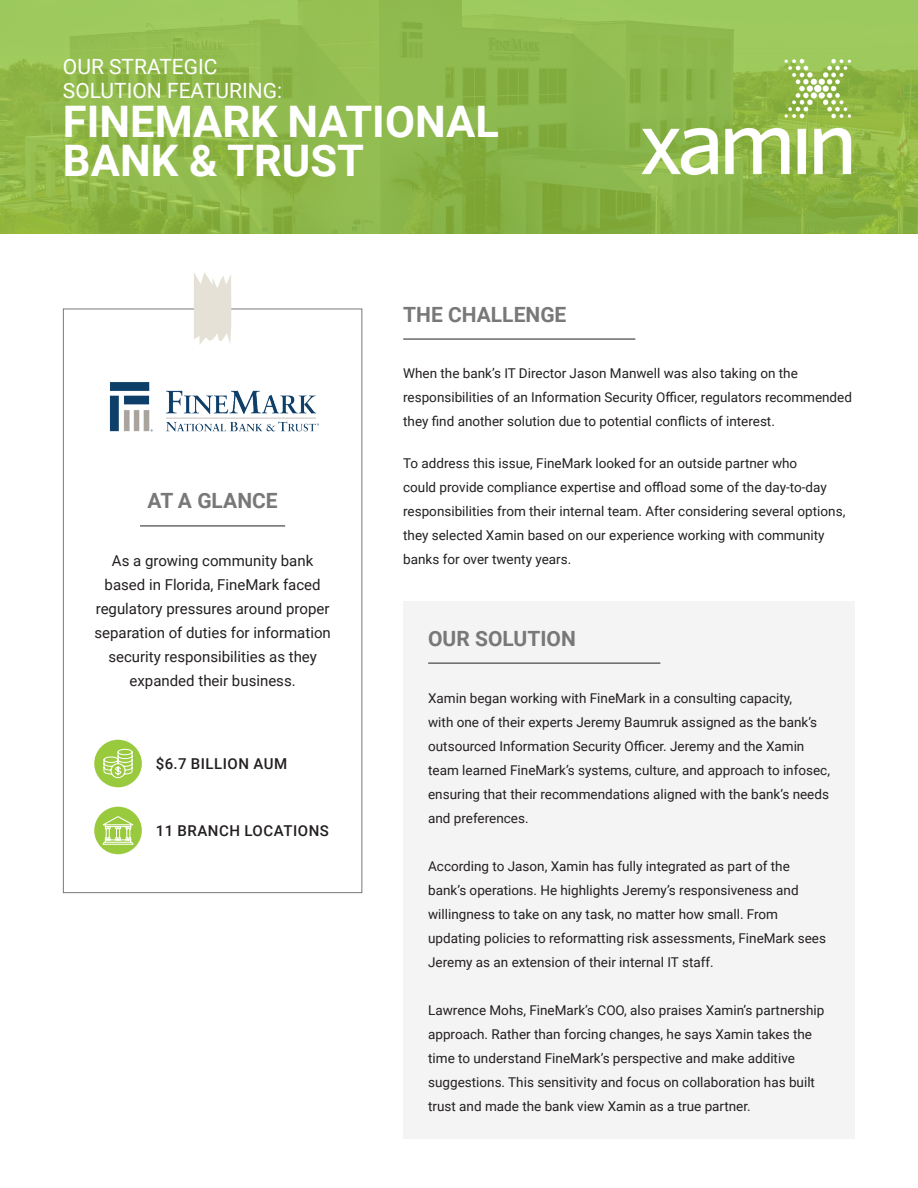
<style>
.page{position:relative;width:918px;height:1188px;background:#fff}
.page>*{position:absolute;margin:0;border:0;box-sizing:border-box;transform-origin:0 0}
.t1{font:700 43.5px/39px "Roboto";color:#fff}
.t2{font:700 21px "Roboto";color:#797878}
.t3{font:21px/24px "Roboto";color:#fff}
.t4{font:15px/24px "Roboto";color:#231f20;text-align:center}
.t5{font:500 15px "Roboto";letter-spacing:.035em;color:#231f20}
.t6{font:13.5px/24px "Roboto";color:#231f20}
</style>
<div class="page">
<svg style="left:0;top:0;width:918px;height:233px;background:#8fb94c"></svg>
<img style="left:635px;top:55px;width:220px;height:123px">
<hr style="left:403px;top:339px;width:232px;height:1px;background:#231f20">
<div style="left:403px;top:602px;width:452px;height:537px;background:#f4f4f4"></div>
<hr style="left:428px;top:663px;width:232px;height:1px;background:#231f20">
<img style="left:109px;top:382px;width:210px;height:50px">
<svg style="left:194px;top:272px;width:38px;height:73px"></svg>
<div style="left:94px;top:740px;width:48px;height:47px;background:#99ca3e;border-radius:50%"></div>
<svg style="left:103px;top:748px;width:30px;height:31px"></svg>
<div style="left:94px;top:807px;width:48px;height:47px;background:#99ca3e;border-radius:50%"></div>
<svg style="left:99px;top:815px;width:38px;height:30px"></svg>
<hr style="left:140px;top:526px;width:145px;height:1px;background:#231f20">
<h2 class="t3" style="left:63px;top:53px;width:221px">OUR STRATEGIC<br>SOLUTION FEATURING:</h2>
<h1 class="t1" style="left:63px;top:100px;width:437px">FINEMARK NATIONAL<br>BANK &amp; TRUST</h1>
<h2 class="t2" style="left:147px;top:486px;width:132px">AT A GLANCE</h2>
<p class="t4" style="left:94px;top:549px;width:238px">As a growing community bank based in Florida, FineMark faced regulatory pressures around proper separation of duties for information security responsibilities as they expanded their business.</p>
<p class="t5" style="left:156px;top:753px;width:133px">$6.7 BILLION AUM</p>
<p class="t5" style="left:156px;top:820px;width:175px">11 BRANCH LOCATIONS</p>
<h2 class="t2" style="left:403px;top:299px;width:165px">THE CHALLENGE</h2>
<p class="t6" style="left:403px;top:360px;width:450px">When the bank’s IT Director Jason Manwell was also taking on the responsibilities of an Information Security Officer, regulators recommended they find another solution due to potential conflicts of interest.</p>
<p class="t6" style="left:403px;top:450px;width:444px">To address this issue, FineMark looked for an outside partner who<br>could provide compliance expertise and offload some of the day-to-day responsibilities from their internal team. After considering several options, they selected Xamin based on our experience working with community banks for over twenty years.</p>
<h2 class="t2" style="left:428px;top:623px;width:149px">OUR SOLUTION</h2>
<p class="t6" style="left:428px;top:685px;width:403px">Xamin began working with FineMark in a consulting capacity,<br>with one of their experts Jeremy Baumruk assigned as the bank’s outsourced Information Security Officer. Jeremy and the Xamin team learned FineMark’s systems, culture, and approach to infosec, ensuring that their recommendations aligned with the bank’s needs and preferences.</p>
<p class="t6" style="left:428px;top:853px;width:399px">According to Jason, Xamin has fully integrated as part of the bank’s operations. He highlights Jeremy’s responsiveness and willingness to take on any task, no matter how small. From updating policies to reformatting risk assessments, FineMark sees Jeremy as an extension of their internal IT staff.</p>
<p class="t6" style="left:428px;top:997px;width:398px">Lawrence Mohs, FineMark’s COO, also praises Xamin’s partnership approach. Rather than forcing changes, he says Xamin takes the time to understand FineMark’s perspective and make additive suggestions. This sensitivity and focus on collaboration has built trust and made the bank view Xamin as a true partner.</p>
</div>
